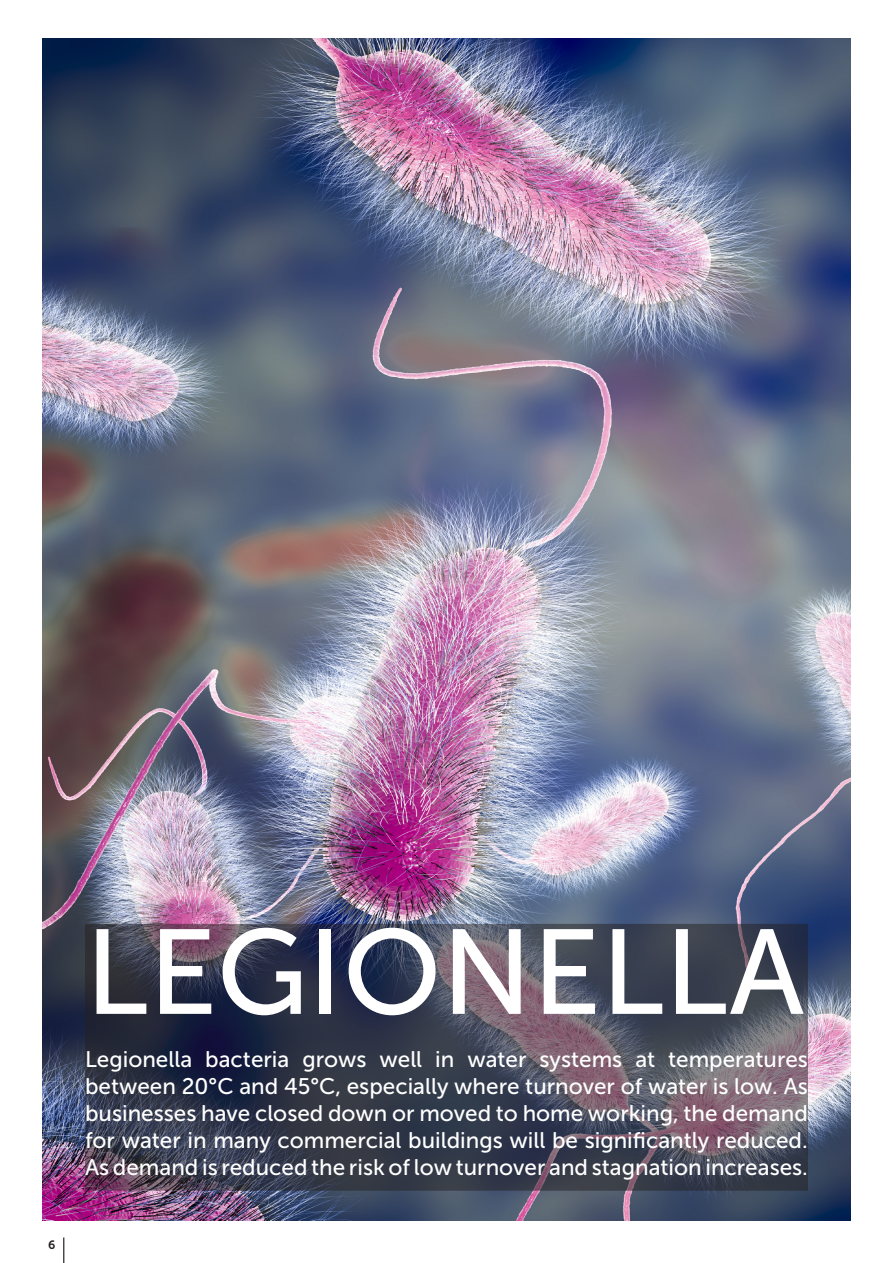
<style>
.page{position:relative;width:893px;height:1263px;background:#fff}
.page>*{position:absolute;margin:0;border:0;box-sizing:border-box;transform-origin:0 0}
.HEADER_BOLD_133pt_CA{font:120px "Museo Sans 500";color:#fff}
.INTRO_CAPS{font:22.5px/27px "Museo Sans 500";color:#fff;text-align:justify}
.t1{font:12px "Museo Sans 700";color:#231f20}
</style>
<div class="page">
<svg style="left:63px;top:1237px;width:1px;height:26px"></svg>
<img style="left:43px;top:38px;width:807px;height:1182px">
<svg style="left:88px;top:927px;width:717px;height:261px;background:#424253"></svg>
<div style="left:85px;top:924px;width:723px;height:267px;border:2px solid #231f20"></div>
<p class="t1" style="left:48px;top:1238px;width:9px">6</p>
<p class="HEADER_BOLD_133pt_CA" style="left:85px;top:907px;width:721px">LEGIONELLA</p>
<p class="INTRO_CAPS" style="left:85px;top:1046px;width:724px">Legionella bacteria grows well in water systems at temperatures between 20°C and 45°C, especially where turnover of water is low. As businesses have closed down or moved to home working, the demand for water in many commercial buildings will be significantly reduced.<br>As demand is reduced the risk of low turnover and stagnation increases.</p>
</div>
